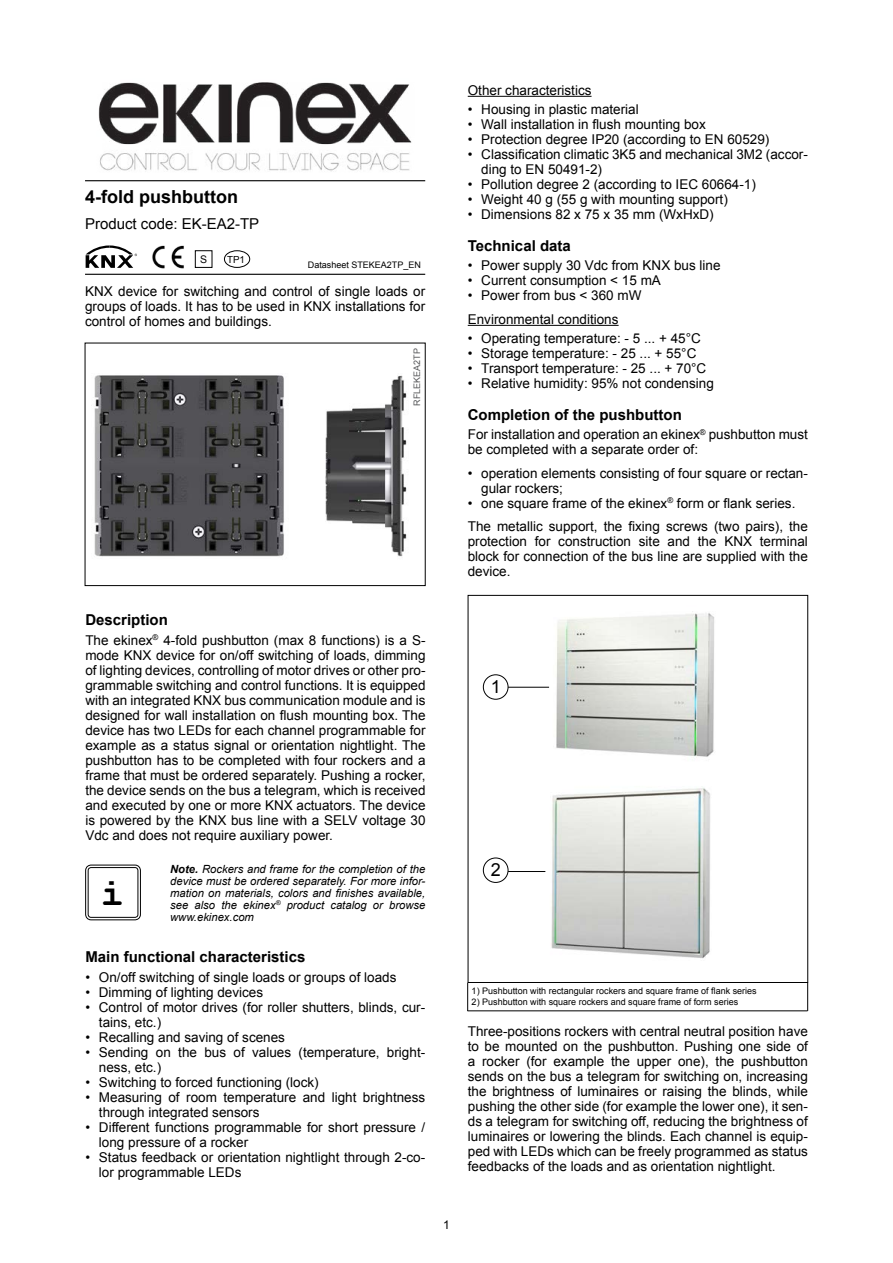
<style>
.page{position:relative;width:893px;height:1263px;background:#fff}
.page>*{position:absolute;margin:0;border:0;box-sizing:border-box;transform-origin:0 0}
.t1{font:700 39px "Courier New";color:#000}
.t2{font:700 18px "Arial";color:#000}
.t3{font:18px "Arial";color:#000}
.t4{font:700 15px "Arial";color:#000}
.t5{font:15px "Arial";color:#000}
.t6{font:13.5px/15px "Arial";color:#000}
.t7{font:12px "Arial";color:#000}
.t8{font:italic 11.25px/12px "Arial";color:#000;text-align:justify}
.t9{font:10.5px "Arial";color:#000}
.t10{font:9.75px "Arial";color:#000}
.t11{font:9px "Arial";color:#000}
.t12{font:9px "Arial";color:#58595b}
.s1{font-weight:700}
</style>
<div class="page">
<img style="left:482px;top:788px;width:228px;height:171px">
<hr style="left:468px;top:96px;width:124px;height:1px;background:#000">
<hr style="left:468px;top:325px;width:151px;height:1px;background:#000">
<svg style="left:86px;top:245px;width:51px;height:23px"></svg>
<img style="left:98px;top:82px;width:314px;height:90px">
<img style="left:152px;top:245px;width:32px;height:24px">
<img style="left:94px;top:375px;width:313px;height:182px">
<img style="left:482px;top:611px;width:232px;height:147px">
<svg style="left:467px;top:983px;width:1px;height:27px"></svg>
<hr style="left:467px;top:1010px;width:340px;height:1px;background:#000">
<svg style="left:807px;top:983px;width:1px;height:28px"></svg>
<hr style="left:508px;top:687px;width:41px;height:1px;background:#000">
<hr style="left:508px;top:871px;width:37px;height:1px;background:#000">
<div style="left:483px;top:858px;width:25px;height:25px;border:1px solid #000;border-radius:50%"></div>
<div style="left:483px;top:674px;width:25px;height:26px;border:1px solid #000;border-radius:50%"></div>
<hr style="left:85px;top:180px;width:340px;height:1px;background:#000">
<hr style="left:85px;top:274px;width:340px;height:1px;background:#000">
<div style="left:468px;top:595px;width:340px;height:388px;border:1px solid #000"></div>
<div style="left:85px;top:865px;width:56px;height:55px;border:1px solid #000;border-radius:6px"></div>
<div style="left:88px;top:867px;width:50px;height:50px;border:1px solid #000;border-radius:3px"></div>
<div style="left:224px;top:250px;width:26px;height:18px;border:1px solid #000;border-radius:50%"></div>
<div style="left:195px;top:250px;width:17px;height:18px;border:1px solid #000"></div>
<h2 class="t2" style="left:85px;top:185px;width:154px">4-fold pushbutton</h2>
<p class="t5" style="left:85px;top:214px;width:176px">Product code: EK-EA2-TP</p>
<p class="t9" style="left:200px;top:252px;width:9px">S</p>
<p class="t10" style="left:227px;top:253px;width:19px">TP1</p>
<p class="t11" style="left:308px;top:259px;width:115px">Datasheet STEKEA2TP_EN</p>
<p class="t6" style="left:85px;top:284px;width:342px;text-align:justify">KNX device for switching and control of single loads or groups of loads. It has to be used in KNX installations for control of homes and buildings.</p>
<p class="t12" style="left:411px;top:406px;width:59px;rotate:-90deg">RFLEKEA2TP</p>
<p class="t4" style="left:85px;top:610px;width:84px">Description</p>
<p class="t6" style="left:85px;top:632px;width:342px;text-align:justify">The ekinex<sup>®</sup> 4-fold pushbutton (max 8 functions) is a S&shy;mode KNX device for on/off switching of loads, dimming of lighting devices, controlling of motor drives or other pro&shy;grammable switching and control functions. It is equipped with an integrated KNX bus communication module and is designed for wall installation on flush mounting box. The device has two LEDs for each channel programmable for example as a status signal or orientation nightlight. The pushbutton has to be completed with four rockers and a frame that must be ordered separately. Pushing a rocker, the device sends on the bus a telegram, which is received and executed by one or more KNX actuators. The device is powered by the KNX bus line with a SELV voltage 30<br>Vdc and does not require auxiliary power.</p>
<p class="t8" style="left:170px;top:863px;width:257px"><span class="s1">Note.</span> Rockers and frame for the completion of the device must be ordered separately. For more infor&shy;mation on materials, colors and finishes available, see also the ekinex<sup>®</sup> product catalog or browse www.ekinex.com</p>
<p class="t4" style="left:85px;top:947px;width:222px">Main functional characteristics</p>
<p class="t6" style="left:85px;top:969px;width:313px">• On/off switching of single loads or groups of loads</p>
<p class="t6" style="left:85px;top:984px;width:179px">• Dimming of lighting devices</p>
<p class="t6" style="left:99px;top:999px;width:328px;text-indent:-14px">• Control of motor drives (for roller shutters, blinds, cur&shy;tains, etc.)</p>
<p class="t6" style="left:85px;top:1029px;width:201px">• Recalling and saving of scenes</p>
<p class="t6" style="left:99px;top:1044px;width:328px;text-indent:-14px">• Sending on the bus of values (temperature, bright&shy;ness, etc.)</p>
<p class="t6" style="left:85px;top:1074px;width:235px">• Switching to forced functioning (lock)</p>
<p class="t6" style="left:99px;top:1089px;width:328px;text-indent:-14px">• Measuring of room temperature and light brightness through integrated sensors</p>
<p class="t6" style="left:99px;top:1119px;width:328px;text-indent:-13px">• Different functions programmable for short pressure / long pressure of a rocker</p>
<p class="t6" style="left:99px;top:1149px;width:328px;text-indent:-14px">• Status feedback or orientation nightlight through 2-co&shy;lor programmable LEDs</p>
<h1 class="t1" style="left:101px;top:868px;width:25px">i</h1>
<p class="t7" style="left:443px;top:1217px;width:8px">1</p>
<p class="t6" style="left:468px;top:83px;width:125px">Other characteristics</p>
<p class="t6" style="left:468px;top:102px;width:173px">• Housing in plastic material</p>
<p class="t6" style="left:468px;top:117px;width:240px">• Wall installation in flush mounting box</p>
<p class="t6" style="left:468px;top:132px;width:303px">• Protection degree IP20 (according to EN 60529)</p>
<p class="t6" style="left:481px;top:147px;width:328px;text-indent:-13px">• Classification climatic 3K5 and mechanical 3M2 (accor&shy;ding to EN 50491-2)</p>
<p class="t6" style="left:468px;top:177px;width:290px">• Pollution degree 2 (according to IEC 60664-1)</p>
<p class="t6" style="left:468px;top:192px;width:262px">• Weight 40 g (55 g with mounting support)</p>
<p class="t6" style="left:468px;top:207px;width:248px">• Dimensions 82 x 75 x 35 mm (WxHxD)</p>
<p class="t4" style="left:468px;top:236px;width:105px">Technical data</p>
<p class="t6" style="left:468px;top:258px;width:254px">• Power supply 30 Vdc from KNX bus line</p>
<p class="t6" style="left:468px;top:273px;width:195px">• Current consumption &lt; 15 mA</p>
<p class="t6" style="left:468px;top:284px;width:175px;line-height:23.5px">• Power from bus &lt; 360 mW<br>Environmental conditions</p>
<p class="t6" style="left:468px;top:331px;width:235px">• Operating temperature: - 5 ... + 45°C</p>
<p class="t6" style="left:468px;top:346px;width:230px">• Storage temperature: - 25 ... + 55°C</p>
<p class="t6" style="left:468px;top:361px;width:240px">• Transport temperature: - 25 ... + 70°C</p>
<p class="t6" style="left:468px;top:376px;width:248px">• Relative humidity: 95% not condensing</p>
<p class="t4" style="left:468px;top:405px;width:216px">Completion of the pushbutton</p>
<p class="t6" style="left:468px;top:427px;width:342px">For installation and operation an ekinex<sup>®</sup> pushbutton must be completed with a separate order of:</p>
<p class="t6" style="left:481px;top:466px;width:328px;text-indent:-13px">• operation elements consisting of four square or rectan&shy;gular rockers;</p>
<p class="t6" style="left:468px;top:492px;width:342px;line-height:23.5px">• one square frame of the ekinex<sup>®</sup> form or flank series.<br>The metallic support, the fixing screws (two pairs), the</p>
<p class="t6" style="left:468px;top:534px;width:342px;text-align:justify">protection for construction site and the KNX terminal block for connection of the bus line are supplied with the device.</p>
<h2 class="t3" style="left:491px;top:675px;width:12px">1</h2>
<h2 class="t3" style="left:491px;top:858px;width:12px">2</h2>
<p class="t11" style="left:472px;top:985px;width:287px">1) Pushbutton with rectangular rockers and square frame of flank series</p>
<p class="t11" style="left:472px;top:996px;width:268px">2) Pushbutton with square rockers and square frame of form series</p>
<p class="t6" style="left:468px;top:1024px;width:342px;text-align:justify">Three-positions rockers with central neutral position have to be mounted on the pushbutton. Pushing one side of a rocker (for example the upper one), the pushbutton sends on the bus a telegram for switching on, increasing the brightness of luminaires or raising the blinds, while pushing the other side (for example the lower one), it sen&shy;ds a telegram for switching off, reducing the brightness of luminaires or lowering the blinds. Each channel is equip&shy;ped with LEDs which can be freely programmed as status feedbacks of the loads and as orientation nightlight.</p>
</div>
